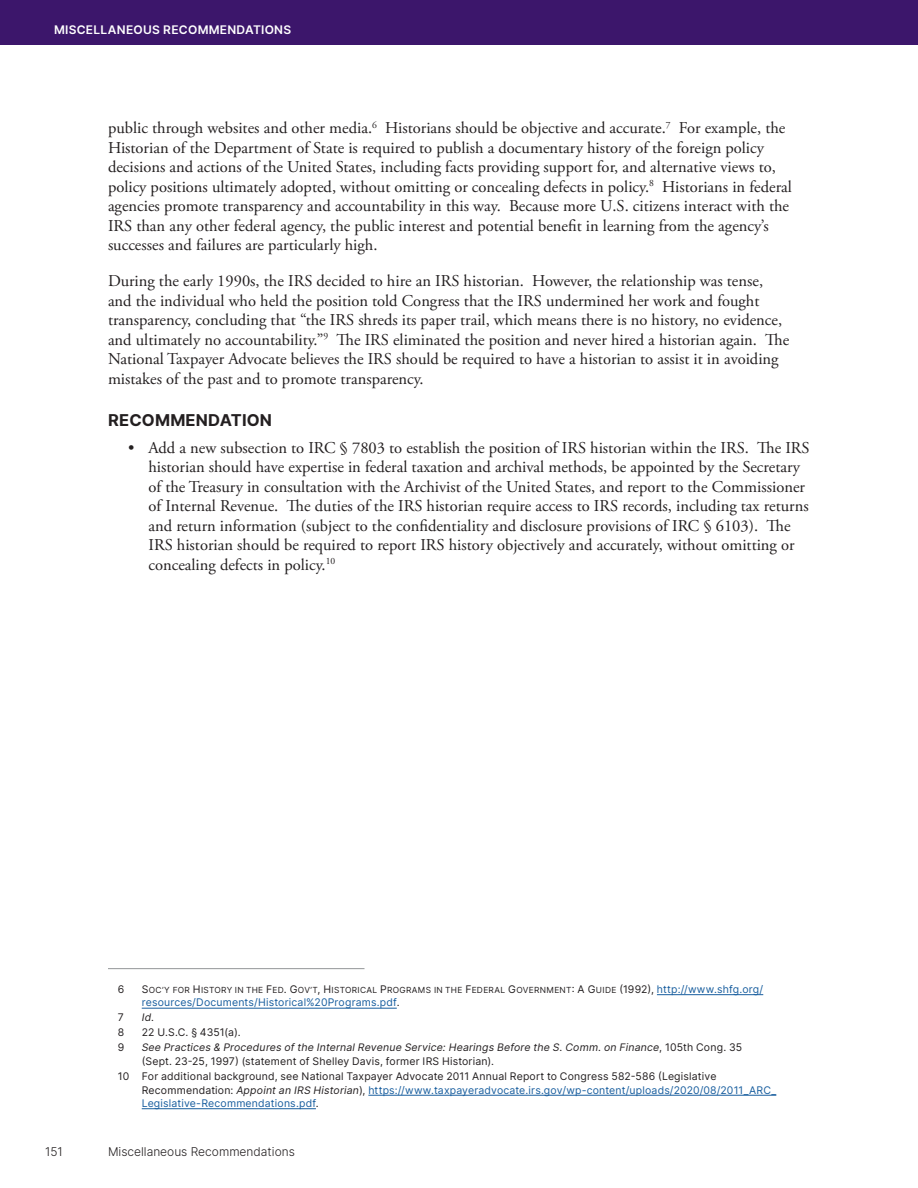
<style>
.page{position:relative;width:918px;height:1188px;background:#fff}
.page>*{position:absolute;margin:0;border:0;box-sizing:border-box;transform-origin:0 0}
.Paragraph{font:16.5px/19.5px "Adobe Garamond Pro";color:#231f20}
.t1{font:700 16.5px "Inter";letter-spacing:.01em;color:#231f20}
.t2{font:300 12px "Inter";color:#231f20}
.t3{font:600 12px "Inter";letter-spacing:.02em;color:#fff}
.Footnotes{font:10.5px/13.5px "Inter";letter-spacing:.015em;color:#231f20}
.Footnotes-2{font:italic 10.5px/13.5px "Inter";letter-spacing:.015em;color:#231f20}
.Footnotes-3{font:10.5px "Inter";letter-spacing:.015em;color:#175d9e}
.Footnotes-4{font:8.4px "Inter";letter-spacing:.035em;color:#231f20}
.s1{font-size:10.5px}
.s2{font-size:10.5px;color:#175d9e}
.s3{color:#231f20}
.s4{font-style:normal}
.s5{font-style:italic}
.s6{color:#175d9e}
</style>
<div class="page">
<div style="left:0;top:0;width:918px;height:45px;background:#3c166b"></div>
<hr style="left:108px;top:968px;width:256px;height:1px;background:#939598">
<hr style="left:657px;top:994px;width:106px;height:1px;background:#175d9e">
<hr style="left:142px;top:1008px;width:255px;height:1px;background:#175d9e">
<hr style="left:368px;top:1095px;width:408px;height:1px;background:#175d9e">
<hr style="left:142px;top:1108px;width:174px;height:1px;background:#175d9e">
<p class="t3" style="left:54px;top:21px;width:239px">MISCELLANEOUS RECOMMENDATIONS</p>
<p class="Paragraph" style="left:108px;top:119px;width:685px">public through websites and other media.<sup>6</sup> Historians should be objective and accurate.<sup>7</sup> For example, the Historian of the Department of State is required to publish a documentary history of the foreign policy decisions and actions of the United States, including facts providing support for, and alternative views to, policy positions ultimately adopted, without omitting or concealing defects in policy.<sup>8</sup> Historians in federal agencies promote transparency and accountability in this way. Because more U.S. citizens interact with the IRS than any other federal agency, the public interest and potential benefit in learning from the agency’s successes and failures are particularly high.</p>
<p class="Paragraph" style="left:108px;top:272px;width:683px">During the early 1990s, the IRS decided to hire an IRS historian. However, the relationship was tense, and the individual who held the position told Congress that the IRS undermined her work and fought transparency, concluding that “the IRS shreds its paper trail, which means there is no history, no evidence, and ultimately no accountability.”<sup>9</sup> The IRS eliminated the position and never hired a historian again. The National Taxpayer Advocate believes the IRS should be required to have a historian to assist it in avoiding mistakes of the past and to promote transparency.</p>
<h2 class="t1" style="left:108px;top:408px;width:165px">RECOMMENDATION</h2>
<p class="Paragraph" style="left:148px;top:438px;width:663px;text-indent:-20px">• Add a new subsection to IRC § 7803 to establish the position of IRS historian within the IRS. The IRS historian should have expertise in federal taxation and archival methods, be appointed by the Secretary of the Treasury in consultation with the Archivist of the United States, and report to the Commissioner of Internal Revenue. The duties of the IRS historian require access to IRS records, including tax returns and return information (subject to the confidentiality and disclosure provisions of IRC § 6103). The IRS historian should be required to report IRS history objectively and accurately, without omitting or concealing defects in policy.<sup>10</sup></p>
<p class="Footnotes" style="left:118px;top:982px;width:8px">6</p>
<p class="Footnotes-4" style="left:142px;top:984px;width:623px"><span class="s1">S</span>OC’Y FOR <span class="s1">H</span>ISTORY IN THE <span class="s1">F</span>ED<span class="s1">. G</span>OV’T<span class="s1">, H</span>ISTORICAL <span class="s1">P</span>ROGRAMS IN THE <span class="s1">F</span>EDERAL <span class="s1">G</span>OVERNMENT<span class="s1">: A G</span>UIDE <span class="s1">(1992),</span> <span class="s2">http://www.shfg.org/</span></p>
<p class="Footnotes-3" style="left:142px;top:995px;width:259px">resources/Documents/Historical%20Programs.pdf<span class="s3">.</span></p>
<p class="Footnotes" style="left:118px;top:1011px;width:7px">7</p>
<p class="Footnotes-2" style="left:142px;top:1011px;width:14px">Id.</p>
<p class="Footnotes" style="left:118px;top:1026px;width:8px">8</p>
<p class="Footnotes" style="left:142px;top:1026px;width:100px">22 U.S.C. § 4351(a).</p>
<p class="Footnotes" style="left:118px;top:1041px;width:8px">9</p>
<p class="Footnotes-2" style="left:142px;top:1041px;width:602px">See Practices &amp; Procedures of the Internal Revenue Service: Hearings Before the S. Comm. on Finance<span class="s4">, 105th Cong. 35 (Sept. 23-25, 1997) (statement of Shelley Davis, former IRS Historian).</span></p>
<p class="Footnotes" style="left:142px;top:1069px;width:636px;text-indent:-24px">10 For additional background, see National Taxpayer Advocate 2011 Annual Report to Congress 582-586 (Legislative<br>Recommendation: <span class="s5">Appoint an IRS Historian</span>), <span class="s6">https://www.taxpayeradvocate.irs.gov/wp-content/uploads/2020/08/2011_ARC_<br>Legislative-Recommendations.pdf</span>.</p>
<p class="t2" style="left:45px;top:1144px;width:19px">151</p>
<p class="t2" style="left:108px;top:1144px;width:188px">Miscellaneous Recommendations</p>
</div>
